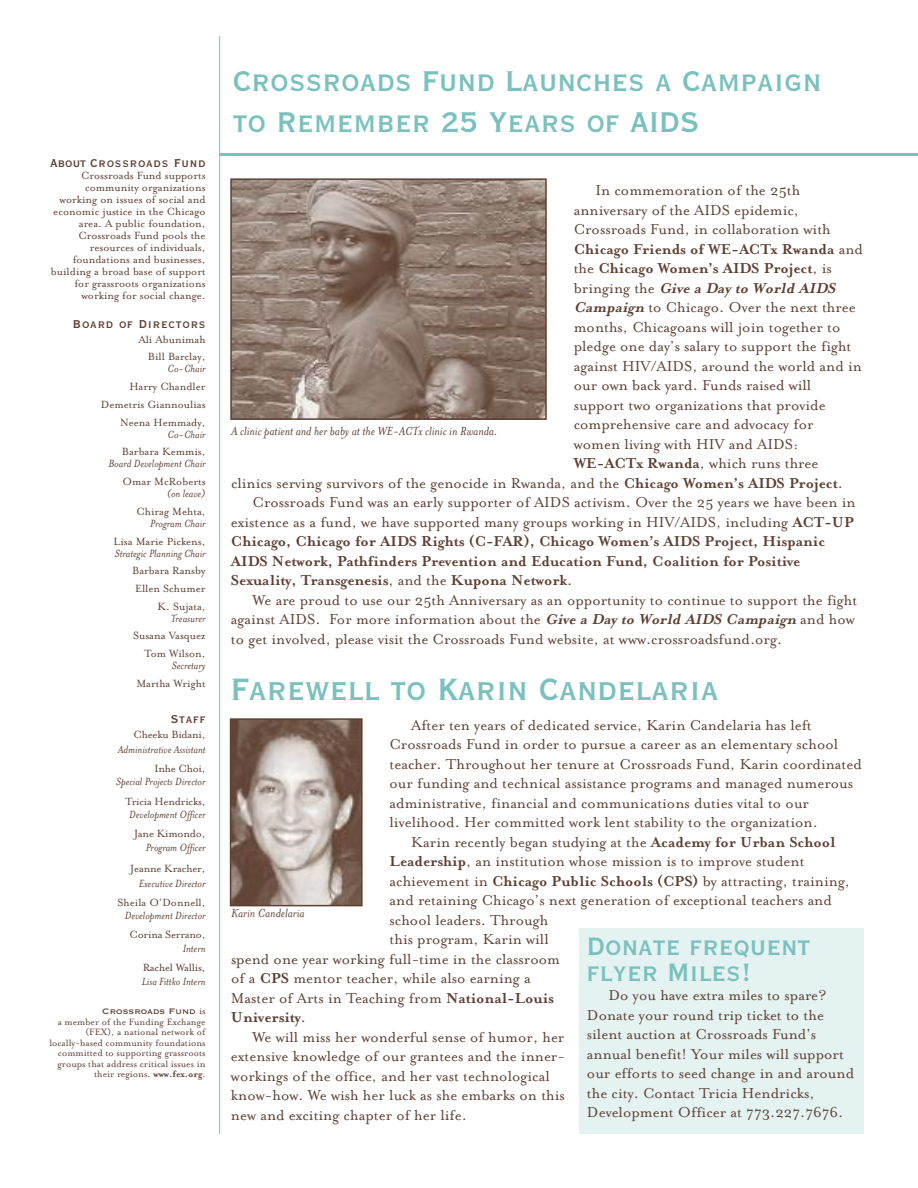
<style>
.page{position:relative;width:918px;height:1188px;background:#fff}
.page>*{position:absolute;margin:0;border:0;box-sizing:border-box;transform-origin:0 0}
.t1{font:40.5px "Copperplate Thirty BC";color:#7ac1be}
.t2{font:37.5px/40.5px "Copperplate Thirty BC";color:#7ac1be}
.t3{font:33px/25.5px "Copperplate Thirty BC";color:#7ac1be}
.t4{font:16.5px/19.5px "Mrs Eaves Roman";color:#5e4033}
.t5{font:700 16.5px/19.5px "Mrs Eaves";color:#5e4033}
.t6{font:15px "Copperplate Thirty BC";letter-spacing:.05em;color:#5e4033}
.t7{font:italic 13.5px "Mrs Eaves";color:#5e4033}
.t8{font:12px/12px "Mrs Eaves Roman";color:#5e4033;text-align:right}
.t9{font:italic 12px "Mrs Eaves";color:#5e4033}
.t10{font:12px "Mrs Eaves Roman";letter-spacing:-.02em;color:#5e4033}
.t11{font:10.5px/10.5px "Mrs Eaves Roman";color:#5e4033;text-align:right}
.t12{font:10.5px "Copperplate Thirty One BC";color:#5e4033}
.s1{font-family:"Mrs Eaves Roman"}
.s2{font-family:"Mrs Eaves";font-weight:700}
.s3{font-family:"Mrs Eaves Roman";font-weight:400}
.s4{font-style:italic}
.s5{font-family:"Mrs Eaves";font-weight:700;font-style:italic}
</style>
<div class="page">
<hr style="left:220px;top:153px;width:698px;height:3px;background:#7ac1be">
<hr style="left:219px;top:36px;width:1px;height:1098px;background:#7ac1be">
<img style="left:233px;top:181px;width:311px;height:236px">
<div style="left:230px;top:178px;width:317px;height:242px;border:2px solid #5e4033"></div>
<img style="left:233px;top:721px;width:127px;height:182px">
<div style="left:230px;top:718px;width:133px;height:188px;border:2px solid #5e4033"></div>
<div style="left:579px;top:929px;width:285px;height:205px;background:#e4f3f2"></div>
<p class="t6" style="left:50px;top:153px;width:157px">About Crossroads Fund</p>
<p class="t8" style="left:51px;top:169px;width:156px">Crossroads Fund supports community organizations working on issues of social and economic justice in the Chicago area. A public foundation,<br>Crossroads Fund pools the resources of individuals, foundations and businesses, building a broad base of support for grassroots organizations working for social change.</p>
<p class="t6" style="left:73px;top:314px;width:134px">Board of Directors</p>
<p class="t8" style="left:138px;top:330px;width:69px;line-height:17.7px">Ali Abunimah<br>Bill Barclay,</p>
<p class="t9" style="left:168px;top:361px;width:40px">Co-Chair</p>
<p class="t8" style="left:101px;top:377px;width:106px;line-height:17.7px">Harry Chandler<br>Demetris Giannoulias<br>Neena Hemmady,</p>
<p class="t9" style="left:168px;top:426px;width:40px">Co-Chair</p>
<p class="t8" style="left:122px;top:445px;width:85px">Barbara Kemmis,</p>
<p class="t9" style="left:109px;top:456px;width:99px">Board Development Chair</p>
<p class="t8" style="left:123px;top:475px;width:84px">Omar McRoberts</p>
<p class="t9" style="left:167px;top:486px;width:40px">(on leave)</p>
<p class="t8" style="left:137px;top:505px;width:70px">Chirag Mehta,</p>
<p class="t9" style="left:150px;top:516px;width:57px">Program Chair</p>
<p class="t8" style="left:114px;top:534px;width:93px">Lisa Marie Pickens,</p>
<p class="t9" style="left:115px;top:545px;width:92px">Strategic Planning Chair</p>
<p class="t8" style="left:132px;top:561px;width:75px;line-height:17.7px">Barbara Ransby<br>Ellen Schumer<br>K. Sujata,</p>
<p class="t9" style="left:171px;top:611px;width:36px">Treasurer</p>
<p class="t8" style="left:133px;top:626px;width:74px;line-height:17.7px">Susana Vasquez<br>Tom Wilson,</p>
<p class="t9" style="left:172px;top:658px;width:35px">Secretary</p>
<p class="t8" style="left:136px;top:677px;width:71px">Martha Wright</p>
<p class="t6" style="left:171px;top:709px;width:36px">Staff</p>
<p class="t10" style="left:134px;top:726px;width:73px">Cheeku Bidani,</p>
<p class="t9" style="left:118px;top:741px;width:89px">Administrative Assistant</p>
<p class="t10" style="left:154px;top:761px;width:53px">Inhe Choi,</p>
<p class="t9" style="left:116px;top:774px;width:91px">Special Projects Director</p>
<p class="t10" style="left:125px;top:793px;width:82px">Tricia Hendricks,</p>
<p class="t9" style="left:129px;top:807px;width:78px">Development Officer</p>
<p class="t10" style="left:134px;top:826px;width:73px">Jane Kimondo,</p>
<p class="t9" style="left:146px;top:840px;width:61px">Program Officer</p>
<p class="t10" style="left:130px;top:860px;width:77px">Jeanne Kracher,</p>
<p class="t9" style="left:139px;top:875px;width:68px">Executive Director</p>
<p class="t8" style="left:118px;top:896px;width:90px">Sheila O’Donnell,</p>
<p class="t9" style="left:125px;top:908px;width:82px">Development Director</p>
<p class="t10" style="left:130px;top:927px;width:77px">Corina Serrano,</p>
<p class="t9" style="left:183px;top:941px;width:24px">Intern</p>
<p class="t10" style="left:143px;top:960px;width:64px">Rachel Wallis,</p>
<p class="t9" style="left:142px;top:974px;width:65px">Lisa Fittko Intern</p>
<p class="t12" style="left:102px;top:1005px;width:105px">Crossroads Fund <span class="s1">is</span></p>
<p class="t11" style="left:49px;top:1016px;width:158px">a member of the Funding Exchange (FEX), a national network of locally-based community foundations committed to supporting grassroots groups that address critical issues in their regions. <span class="s2">www.fex.org</span>.</p>
<h2 class="t2" style="left:233px;top:58px;width:590px">Crossroads Fund Launches a Campaign to Remember 25 Years of AIDS</h2>
<p class="t4" style="left:574px;top:180px;width:259px;text-indent:22px">In commemoration of the 25th anniversary of the AIDS epidemic,<br>Crossroads Fund, in collaboration with</p>
<p class="t5" style="left:574px;top:238px;width:291px">Chicago Friends of WE-ACTx Rwanda <span class="s3">and the</span> Chicago Women’s AIDS Project<span class="s3">, is bringing the</span> <span class="s4">Give a Day to World AIDS</span></p>
<p class="t4" style="left:574px;top:297px;width:283px"><span class="s5">Campaign</span> to Chicago. Over the next three</p>
<p class="t4" style="left:574px;top:316px;width:268px">months, Chicagoans will join together to</p>
<p class="t4" style="left:574px;top:336px;width:279px">pledge one day’s salary to support the fight</p>
<p class="t4" style="left:574px;top:355px;width:290px">against HIV/AIDS, around the world and in</p>
<p class="t4" style="left:574px;top:375px;width:239px">our own back yard. Funds raised will</p>
<p class="t4" style="left:574px;top:394px;width:253px">support two organizations that provide</p>
<p class="t4" style="left:574px;top:414px;width:241px">comprehensive care and advocacy for</p>
<p class="t4" style="left:574px;top:433px;width:226px">women living with HIV and AIDS:</p>
<p class="t4" style="left:574px;top:453px;width:246px"><span class="s2">WE-ACTx Rwanda</span>, which runs three</p>
<p class="t4" style="left:231px;top:472px;width:613px">clinics serving survivors of the genocide in Rwanda, and the <span class="s2">Chicago Women’s AIDS Project</span>.</p>
<p class="t4" style="left:253px;top:492px;width:605px">Crossroads Fund was an early supporter of AIDS activism. Over the 25 years we have been in</p>
<p class="t4" style="left:231px;top:511px;width:624px">existence as a fund, we have supported many groups working in HIV/AIDS, including <span class="s2">ACT-UP</span></p>
<p class="t5" style="left:231px;top:531px;width:596px">Chicago, Chicago for AIDS Rights (C-FAR), Chicago Women’s AIDS Project, Hispanic<br>AIDS Network, Pathfinders Prevention and Education Fund, Coalition for Positive<br>Sexuality, Transgenesis<span class="s3">, and the</span> Kupona Network<span class="s3">.</span></p>
<p class="t4" style="left:231px;top:589px;width:628px;text-indent:22px">We are proud to use our 25th Anniversary as an opportunity to continue to support the fight against AIDS. For more information about the <span class="s5">Give a Day to World AIDS Campaign</span> and how to get involved, please visit the Crossroads Fund website, at www.crossroadsfund.org.</p>
<p class="t7" style="left:231px;top:423px;width:268px">A clinic patient and her baby at the WE-ACTx clinic in Rwanda.</p>
<h1 class="t1" style="left:231px;top:662px;width:489px">Farewell to Karin Candelaria</h1>
<p class="t4" style="left:411px;top:714px;width:402px">After ten years of dedicated service, Karin Candelaria has left</p>
<p class="t4" style="left:390px;top:734px;width:450px">Crossroads Fund in order to pursue a career as an elementary school</p>
<p class="t4" style="left:390px;top:753px;width:474px">teacher. Throughout her tenure at Crossroads Fund, Karin coordinated</p>
<p class="t4" style="left:390px;top:773px;width:465px">our funding and technical assistance programs and managed numerous</p>
<p class="t4" style="left:390px;top:792px;width:421px">administrative, financial and communications duties vital to our</p>
<p class="t4" style="left:390px;top:812px;width:430px">livelihood. Her committed work lent stability to the organization.</p>
<p class="t4" style="left:411px;top:831px;width:426px">Karin recently began studying at the <span class="s2">Academy for Urban School</span></p>
<p class="t4" style="left:390px;top:851px;width:417px"><span class="s2">Leadership</span>, an institution whose mission is to improve student</p>
<p class="t4" style="left:390px;top:870px;width:462px">achievement in <span class="s2">Chicago Public Schools (CPS)</span> by attracting, training,</p>
<p class="t4" style="left:390px;top:890px;width:444px">and retaining Chicago’s next generation of exceptional teachers and</p>
<p class="t4" style="left:390px;top:909px;width:160px">school leaders. Through</p>
<p class="t4" style="left:390px;top:929px;width:161px">this program, Karin will</p>
<p class="t4" style="left:231px;top:948px;width:331px">spend one year working full-time in the classroom</p>
<p class="t4" style="left:231px;top:968px;width:301px">of a <span class="s2">CPS</span> mentor teacher, while also earning a</p>
<p class="t4" style="left:231px;top:987px;width:324px">Master of Arts in Teaching from <span class="s2">National-Louis</span></p>
<p class="t5" style="left:231px;top:1007px;width:76px">University<span class="s3">.</span></p>
<p class="t4" style="left:231px;top:1026px;width:336px;text-indent:22px">We will miss her wonderful sense of humor, her extensive knowledge of our grantees and the inner&shy;workings of the office, and her vast technological know-how. We wish her luck as she embarks on this new and exciting chapter of her life.</p>
<p class="t7" style="left:231px;top:905px;width:75px">Karin Candelaria</p>
<h3 class="t3" style="left:587px;top:931px;width:225px">Donate frequent flyer Miles!</h3>
<p class="t4" style="left:587px;top:985px;width:269px;text-indent:22px">Do you have extra miles to spare?<br>Donate your round trip ticket to the silent auction at Crossroads Fund’s annual benefit! Your miles will support our efforts to seed change in and around the city. Contact Tricia Hendricks, Development Officer at 773.227.7676.</p>
</div>
